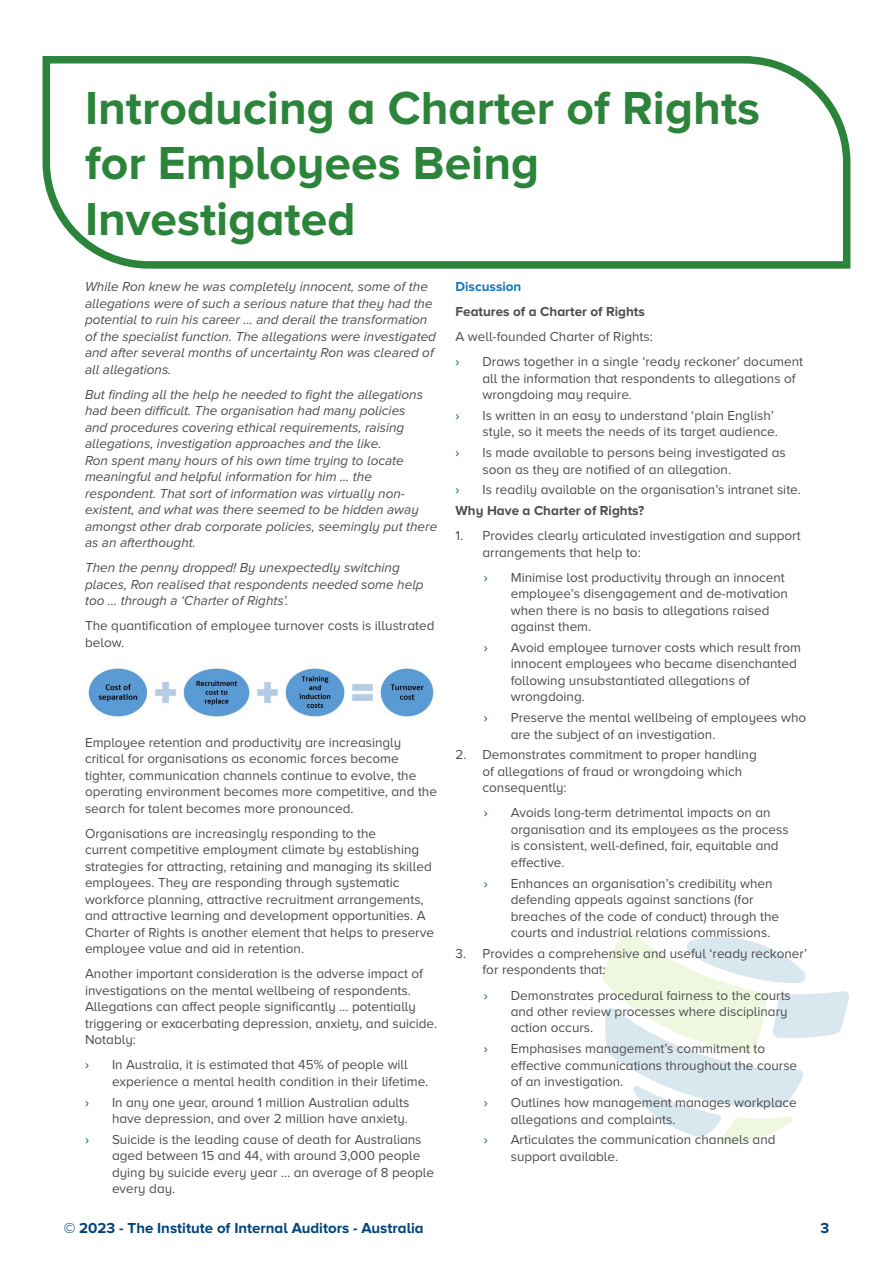
<style>
.page{position:relative;width:893px;height:1263px;background:#fff}
.page>*{position:absolute;margin:0;border:0;box-sizing:border-box;transform-origin:0 0}
.t1{font:700 48px/55.5px "Proxima Nova A";color:#2c843a}
.t2{font:700 15px "Proxima Nova A";color:#00447c}
.t3{font:13.5px/16.5px "Proxima Nova A";color:#4d4d4f}
.t4{font:italic 13.5px/16.5px "Proxima Nova A";color:#4d4d4f}
.t5{font:700 13.5px "Proxima Nova A";color:#4d4d4f}
.t6{font:13.5px "Proxima Nova A";color:#00447c}
.t7{font:700 13.5px "Proxima Nova A";color:#1677bd}
</style>
<div class="page">
<svg style="left:602px;top:931px;width:247px;height:213px"></svg>
<svg style="left:42px;top:56px;width:809px;height:213px"></svg>
<img style="left:89px;top:667px;width:344px;height:53px">
<h1 class="t1" style="left:85px;top:79px;width:677px">Introducing a Charter of Rights for Employees Being<br>Investigated</h1>
<p class="t4" style="left:85px;top:278px;width:353px">While Ron knew he was completely innocent, some of the allegations were of such a serious nature that they had the potential to ruin his career ... and derail the transformation of the specialist function. The allegations were investigated and after several months of uncertainty Ron was cleared of all allegations.</p>
<p class="t4" style="left:85px;top:386px;width:354px">But finding all the help he needed to fight the allegations had been difficult. The organisation had many policies<br>and procedures covering ethical requirements, raising allegations, investigation approaches and the like.<br>Ron spent many hours of his own time trying to locate meaningful and helpful information for him ... the respondent. That sort of information was virtually non&shy;existent, and what was there seemed to be hidden away amongst other drab corporate policies, seemingly put there as an afterthought.</p>
<p class="t4" style="left:85px;top:559px;width:340px">Then the penny dropped! By unexpectedly switching places, Ron realised that respondents needed some help too ... through a ‘Charter of Rights’.</p>
<p class="t3" style="left:85px;top:617px;width:351px">The quantification of employee turnover costs is illustrated below.</p>
<p class="t7" style="left:455px;top:279px;width:67px">Discussion</p>
<p class="t5" style="left:455px;top:304px;width:191px">Features of a Charter of Rights</p>
<p class="t3" style="left:455px;top:328px;width:199px">A well-founded Charter of Rights:</p>
<p class="t6" style="left:455px;top:354px;width:5px">›</p>
<p class="t3" style="left:482px;top:353px;width:322px">Draws together in a single ‘ready reckoner’ document all the information that respondents to allegations of wrongdoing may require.</p>
<p class="t6" style="left:455px;top:408px;width:5px">›</p>
<p class="t3" style="left:482px;top:407px;width:297px">Is written in an easy to understand ‘plain English’ style, so it meets the needs of its target audience.</p>
<p class="t6" style="left:455px;top:445px;width:5px">›</p>
<p class="t3" style="left:482px;top:444px;width:305px">Is made available to persons being investigated as soon as they are notified of an allegation.</p>
<p class="t6" style="left:455px;top:482px;width:5px">›</p>
<p class="t3" style="left:482px;top:482px;width:320px">Is readily available on the organisation’s intranet site.</p>
<p class="t5" style="left:455px;top:503px;width:190px">Why Have a Charter of Rights?</p>
<p class="t3" style="left:482px;top:527px;width:320px;text-indent:-27px">1. Provides clearly articulated investigation and support arrangements that help to:</p>
<p class="t6" style="left:484px;top:570px;width:5px">›</p>
<p class="t3" style="left:511px;top:569px;width:279px">Minimise lost productivity through an innocent employee’s disengagement and de-motivation when there is no basis to allegations raised against them.</p>
<p class="t6" style="left:484px;top:640px;width:5px">›</p>
<p class="t3" style="left:511px;top:639px;width:292px">Avoid employee turnover costs which result from innocent employees who became disenchanted following unsubstantiated allegations of wrongdoing.</p>
<p class="t6" style="left:484px;top:710px;width:5px">›</p>
<p class="t3" style="left:511px;top:709px;width:297px">Preserve the mental wellbeing of employees who are the subject of an investigation.</p>
<p class="t3" style="left:482px;top:746px;width:276px;text-indent:-27px">2. Demonstrates commitment to proper handling of allegations of fraud or wrongdoing which consequently:</p>
<p class="t6" style="left:484px;top:805px;width:5px">›</p>
<p class="t3" style="left:511px;top:804px;width:279px">Avoids long-term detrimental impacts on an organisation and its employees as the process is consistent, well-defined, fair, equitable and effective.</p>
<p class="t6" style="left:484px;top:876px;width:5px">›</p>
<p class="t3" style="left:511px;top:875px;width:270px">Enhances an organisation’s credibility when defending appeals against sanctions (for breaches of the code of conduct) through the courts and industrial relations commissions.</p>
<p class="t3" style="left:482px;top:945px;width:326px;text-indent:-27px">3. Provides a comprehensive and useful ‘ready reckoner’ for respondents that:</p>
<p class="t6" style="left:484px;top:987px;width:5px">›</p>
<p class="t3" style="left:511px;top:986px;width:282px">Demonstrates procedural fairness to the courts and other review processes where disciplinary action occurs.</p>
<p class="t6" style="left:484px;top:1041px;width:5px">›</p>
<p class="t3" style="left:511px;top:1040px;width:288px">Emphasises management’s commitment to effective communications throughout the course of an investigation.</p>
<p class="t6" style="left:484px;top:1095px;width:5px">›</p>
<p class="t3" style="left:511px;top:1094px;width:287px">Outlines how management manages workplace allegations and complaints.</p>
<p class="t6" style="left:484px;top:1132px;width:5px">›</p>
<p class="t3" style="left:511px;top:1131px;width:266px">Articulates the communication channels and support available.</p>
<p class="t3" style="left:85px;top:734px;width:353px">Employee retention and productivity are increasingly critical for organisations as economic forces become tighter, communication channels continue to evolve, the operating environment becomes more competitive, and the search for talent becomes more pronounced.</p>
<p class="t3" style="left:85px;top:825px;width:350px">Organisations are increasingly responding to the<br>current competitive employment climate by establishing strategies for attracting, retaining and managing its skilled employees. They are responding through systematic workforce planning, attractive recruitment arrangements, and attractive learning and development opportunities. A Charter of Rights is another element that helps to preserve employee value and aid in retention.</p>
<p class="t3" style="left:85px;top:965px;width:354px">Another important consideration is the adverse impact of investigations on the mental wellbeing of respondents.<br>Allegations can affect people significantly … potentially triggering or exacerbating depression, anxiety, and suicide.<br>Notably:</p>
<p class="t6" style="left:85px;top:1057px;width:5px">›</p>
<p class="t3" style="left:112px;top:1056px;width:318px">In Australia, it is estimated that 45% of people will experience a mental health condition in their lifetime.</p>
<p class="t6" style="left:85px;top:1094px;width:5px">›</p>
<p class="t3" style="left:112px;top:1094px;width:299px">In any one year, around 1 million Australian adults have depression, and over 2 million have anxiety.</p>
<p class="t6" style="left:85px;top:1132px;width:5px">›</p>
<p class="t3" style="left:112px;top:1131px;width:323px">Suicide is the leading cause of death for Australians aged between 15 and 44, with around 3,000 people dying by suicide every year … an average of 8 people every day.</p>
<p class="t2" style="left:64px;top:1219px;width:361px">© 2023 - The Institute of Internal Auditors - Australia</p>
<p class="t2" style="left:820px;top:1219px;width:10px">3</p>
</div>
